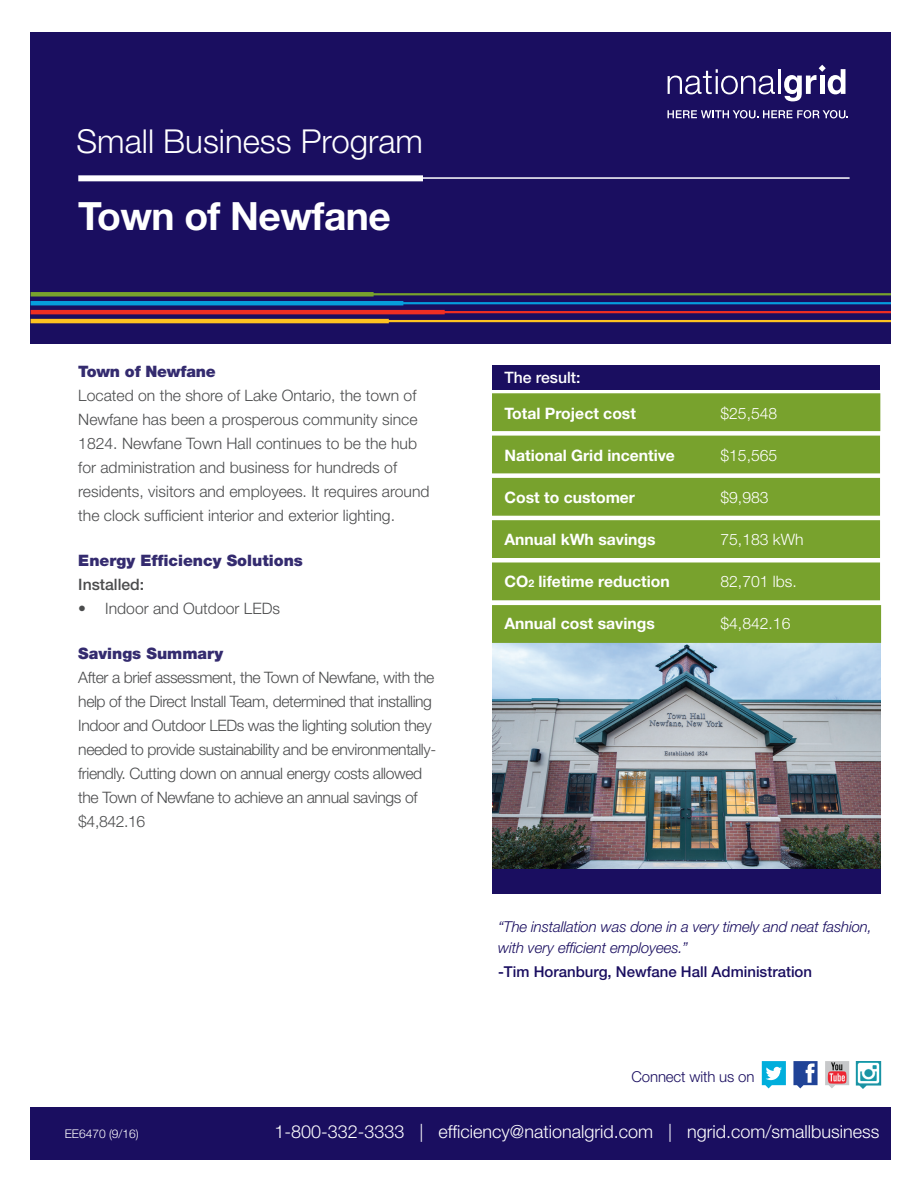
<style>
.page{position:relative;width:918px;height:1188px;background:#fff}
.page>*{position:absolute;margin:0;border:0;box-sizing:border-box;transform-origin:0 0}
.t1{font:700 39px "Helvetica Neue LT Std";letter-spacing:-.015em;color:#fff}
.t2{font:300 33px "Helvetica Neue";color:#fff}
.t3{font:300 18px "Helvetica Neue";color:#fff}
.t4{font:300 15.75px/24px "Helvetica Neue";letter-spacing:-.025em;color:#4b4c4d}
.t5{font:300 15.75px/24px "Helvetica Neue";color:#4b4c4d}
.t6{font:700 15.75px "Helvetica Neue LT Std";color:#fff}
.t7{font:900 15.75px "Helvetica Neue LT Std";color:#342b6f}
.t8{font:300 15.75px "Helvetica Neue";color:#fff}
.t9{font:500 15.75px "Helvetica Neue LT Std";color:#4b4c4d}
.t10{font:500 15.75px "Helvetica Neue LT Std";color:#fff}
.t11{font:italic 300 15px/21px "Helvetica Neue";letter-spacing:-.01em;color:#1a0e60}
.t12{font:500 15px "Helvetica Neue LT Std";color:#1a0e60}
.t13{font:300 15px "Helvetica Neue LT Std";letter-spacing:-.01em;color:#1a0e60}
.t14{font:300 12px "Helvetica Neue";color:#fff}
.s1{font-size:10.5px}
</style>
<div class="page">
<img style="left:492px;top:643px;width:389px;height:226px">
<div style="left:492px;top:365px;width:388px;height:25px;background:#1a0e60"></div>
<div style="left:31px;top:1107px;width:860px;height:52px;background:#1a0e60"></div>
<div style="left:492px;top:393px;width:388px;height:38px;background:#78a22d;border:2px solid #78a22d"></div>
<div style="left:492px;top:436px;width:388px;height:37px;background:#78a22d"></div>
<div style="left:492px;top:478px;width:388px;height:38px;background:#78a22d;border:2px solid #78a22d"></div>
<div style="left:492px;top:520px;width:388px;height:38px;background:#78a22d;border:2px solid #78a22d"></div>
<div style="left:31px;top:32px;width:860px;height:312px;background:#1a0e60"></div>
<hr style="left:90px;top:177px;width:760px;height:2px;background:#fff">
<div style="left:78px;top:175px;width:345px;height:6px;background:#fff"></div>
<div style="left:492px;top:869px;width:389px;height:24px;background:#1a0e60"></div>
<svg style="left:668px;top:69px;width:107px;height:25px"></svg>
<hr style="left:779px;top:69px;width:2px;height:25px;background:#fff">
<svg style="left:784px;top:65px;width:61px;height:36px"></svg>
<svg style="left:668px;top:110px;width:180px;height:8px"></svg>
<svg style="left:31px;top:292px;width:860px;height:31px"></svg>
<div style="left:492px;top:562px;width:388px;height:38px;background:#78a22d;border:2px solid #78a22d"></div>
<div style="left:492px;top:605px;width:389px;height:38px;background:#78a22d;border:2px solid #78a22d"></div>
<svg style="left:762px;top:1061px;width:24px;height:27px"></svg>
<svg style="left:793px;top:1061px;width:25px;height:27px"></svg>
<svg style="left:825px;top:1061px;width:24px;height:27px"></svg>
<img style="left:855px;top:1061px;width:27px;height:28px">
<h2 class="t2" style="left:76px;top:121px;width:348px">Small Business Program</h2>
<h1 class="t1" style="left:78px;top:192px;width:314px">Town of Newfane</h1>
<p class="t7" style="left:78px;top:362px;width:139px">Town of Newfane</p>
<p class="t5" style="left:78px;top:383px;width:353px">Located on the shore of Lake Ontario, the town of Newfane has been a prosperous community since 1824. Newfane Town Hall continues to be the hub for administration and business for hundreds of residents, visitors and employees. It requires around the clock sufficient interior and exterior lighting.</p>
<p class="t7" style="left:78px;top:551px;width:226px">Energy Efficiency Solutions</p>
<p class="t9" style="left:78px;top:575px;width:67px">Installed:</p>
<p class="t5" style="left:78px;top:596px;width:203px">• Indoor and Outdoor LEDs</p>
<p class="t7" style="left:78px;top:644px;width:146px">Savings Summary</p>
<p class="t4" style="left:78px;top:665px;width:359px">After a brief assessment, the Town of Newfane, with the help of the Direct Install Team, determined that installing Indoor and Outdoor LEDs was the lighting solution they needed to provide sustainability and be environmentally&shy;friendly. Cutting down on annual energy costs allowed the Town of Newfane to achieve an annual savings of $4,842.16</p>
<p class="t10" style="left:504px;top:368px;width:78px">The result:</p>
<p class="t6" style="left:504px;top:403px;width:133px">Total Project cost</p>
<p class="t8" style="left:720px;top:403px;width:58px">$25,548</p>
<p class="t6" style="left:504px;top:445px;width:172px">National Grid incentive</p>
<p class="t8" style="left:720px;top:445px;width:58px">$15,565</p>
<p class="t6" style="left:504px;top:487px;width:132px">Cost to customer</p>
<p class="t8" style="left:720px;top:487px;width:50px">$9,983</p>
<p class="t6" style="left:504px;top:529px;width:153px">Annual kWh savings</p>
<p class="t8" style="left:720px;top:529px;width:85px">75,183 kWh</p>
<p class="t6" style="left:504px;top:571px;width:167px">CO<span class="s1">2</span> lifetime reduction</p>
<p class="t8" style="left:720px;top:571px;width:78px">82,701 lbs.</p>
<p class="t6" style="left:504px;top:613px;width:152px">Annual cost savings</p>
<p class="t8" style="left:720px;top:613px;width:72px">$4,842.16</p>
<p class="t11" style="left:498px;top:916px;width:375px">“The installation was done in a very timely and neat fashion, with very efficient employees.”</p>
<p class="t12" style="left:498px;top:963px;width:315px">-Tim Horanburg, Newfane Hall Administration</p>
<p class="t13" style="left:632px;top:1068px;width:125px">Connect with us on</p>
<p class="t14" style="left:65px;top:1126px;width:76px">EE6470 (9/16)</p>
<p class="t3" style="left:274px;top:1120px;width:606px">1-800-332-3333 | efficiency@nationalgrid.com | ngrid.com/smallbusiness</p>
</div>
